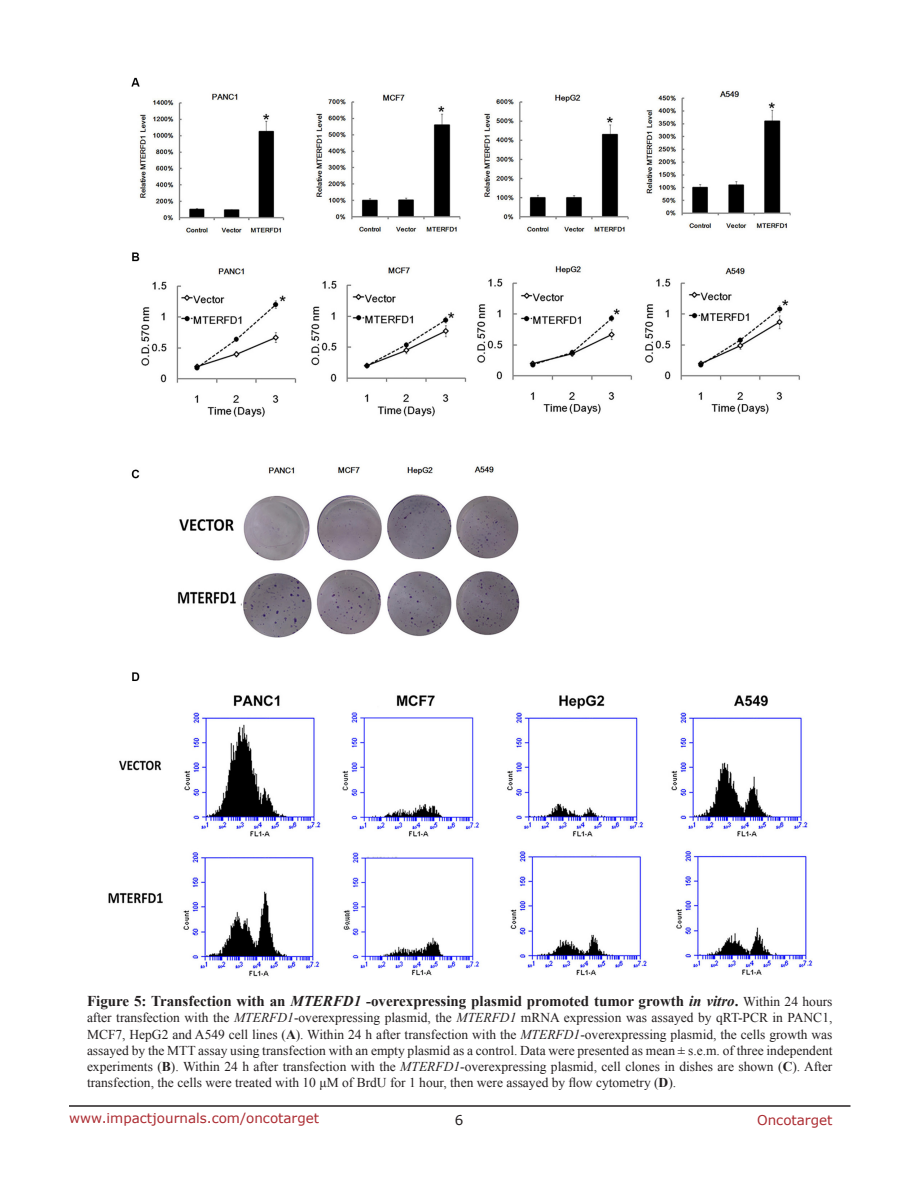
<style>
.page{position:relative;width:918px;height:1188px;background:#fff}
.page>*{position:absolute;margin:0;border:0;box-sizing:border-box;transform-origin:0 0}
.FigureText{font:700 15px "Times New Roman";color:#231f20}
.FigureText-2{font:13.5px/16.2px "Times New Roman";color:#231f20;text-align:justify}
.t1{font:13.5px "Verdana";color:#ac2b31}
.t2{font:13.5px "Verdana";color:#231f20}
.s1{font-style:italic}
.s2{font-weight:400;font-size:13.5px}
.s3{font-weight:700}
</style>
<div class="page">
<hr style="left:69px;top:1105px;width:781px;height:2px;background:#231f20">
<img style="left:108px;top:77px;width:705px;height:900px">
<p class="FigureText" style="left:87px;top:991px;width:747px">Figure 5: Transfection with an <span class="s1">MTERFD1</span> -overexpressing plasmid promoted tumor growth <span class="s1">in vitro</span>. <span class="s2">Within 24 hours</span></p>
<p class="FigureText-2" style="left:87px;top:1010px;width:747px">after transfection with the <span class="s1">MTERFD1</span>-overexpressing plasmid, the <span class="s1">MTERFD1</span> mRNA expression was assayed by qRT-PCR in PANC1, MCF7, HepG2 and A549 cell lines (<span class="s3">A</span>). Within 24 h after transfection with the <span class="s1">MTERFD1</span>-overexpressing plasmid, the cells growth was assayed by the MTT assay using transfection with an empty plasmid as a control. Data were presented as mean ± s.e.m. of three independent experiments (<span class="s3">B</span>). Within 24 h after transfection with the <span class="s1">MTERFD1</span>-overexpressing plasmid, cell clones in dishes are shown (<span class="s3">C</span>). After transfection, the cells were treated with 10 μM of BrdU for 1 hour, then were assayed by flow cytometry (<span class="s3">D</span>).</p>
<p class="t1" style="left:69px;top:1109px;width:252px">www.impactjournals.com/oncotarget</p>
<p class="t2" style="left:455px;top:1111px;width:10px">6</p>
<p class="t1" style="left:757px;top:1111px;width:77px">Oncotarget</p>
</div>
